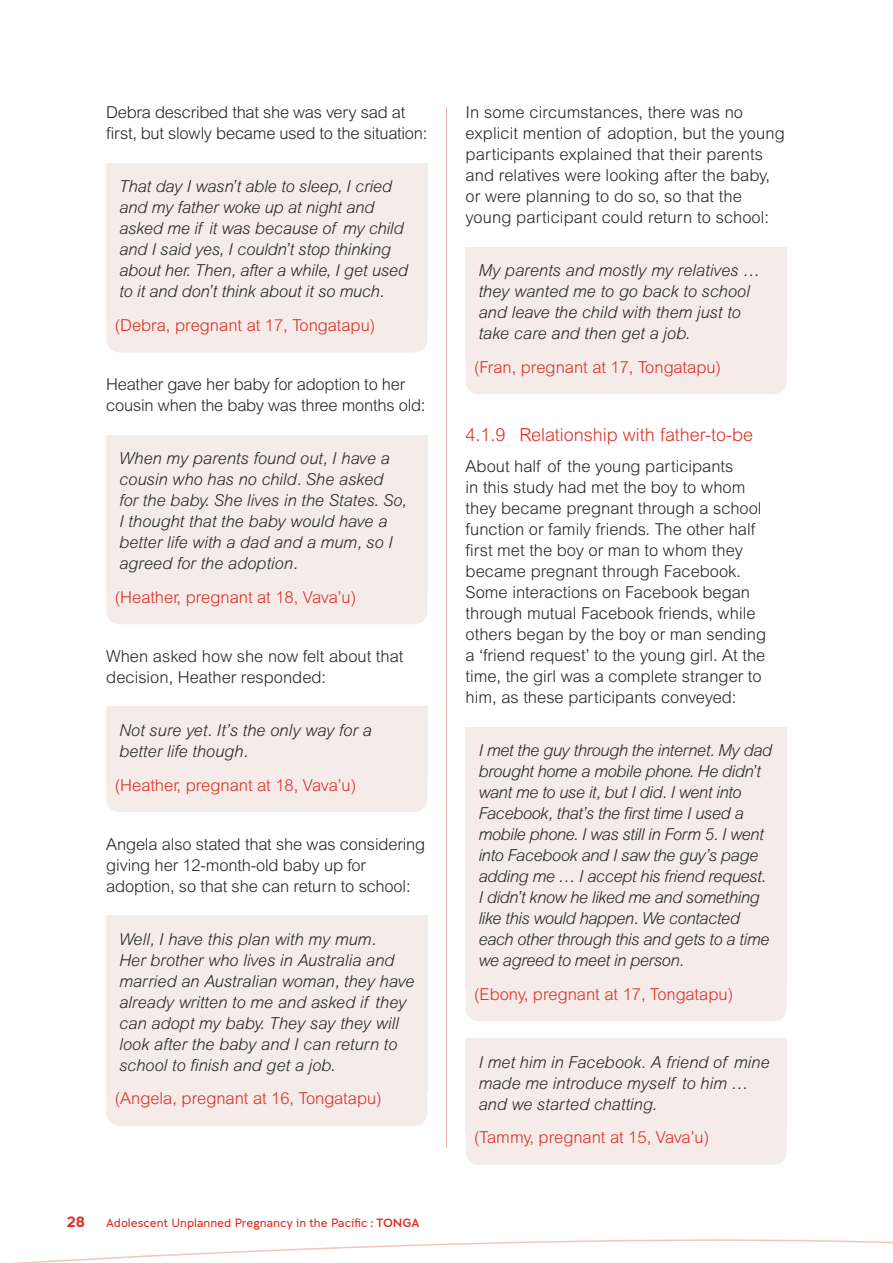
<style>
.page{position:relative;width:893px;height:1263px;background:#fff}
.page>*{position:absolute;margin:0;border:0;box-sizing:border-box;transform-origin:0 0}
.t1{font:300 18px "Arial MT Pro";color:#dc2e23}
.t2{font:italic 300 16.5px/21px "Arial MT Pro";letter-spacing:-.01em;color:#252627}
.t3{font:300 16.5px/21px "Arial MT Pro";color:#252627}
.t4{font:300 16.5px "Arial MT Pro";color:#dc2e23}
.t5{font:700 15px "Clancy";color:#dc2e23}
.t6{font:300 12px "Clancy";color:#dc2e23}
.s1{font-weight:400}
</style>
<div class="page">
<svg style="left:11px;top:1239px;width:882px;height:24px"></svg>
<div style="left:106px;top:163px;width:321px;height:156px;background:#f5ece9"></div>
<div style="left:106px;top:319px;width:321px;height:33px;background:#f5ece9"></div>
<div style="left:106px;top:435px;width:321px;height:155px;background:#f5ece9"></div>
<div style="left:106px;top:590px;width:321px;height:34px;background:#f5ece9"></div>
<div style="left:106px;top:707px;width:321px;height:71px;background:#f5ece9"></div>
<div style="left:106px;top:778px;width:321px;height:34px;background:#f5ece9"></div>
<div style="left:106px;top:915px;width:321px;height:177px;background:#f5ece9"></div>
<div style="left:106px;top:1092px;width:321px;height:34px;background:#f5ece9"></div>
<div style="left:466px;top:247px;width:321px;height:114px;background:#f5ece9"></div>
<div style="left:466px;top:361px;width:321px;height:33px;background:#f5ece9"></div>
<div style="left:466px;top:727px;width:321px;height:260px;background:#f5ece9"></div>
<div style="left:466px;top:987px;width:321px;height:34px;background:#f5ece9"></div>
<div style="left:466px;top:1038px;width:321px;height:93px;background:#f5ece9"></div>
<div style="left:466px;top:1131px;width:321px;height:34px;background:#f5ece9"></div>
<hr style="left:446px;top:106px;width:1px;height:1042px;background:#f2b5b0">
<p class="t3" style="left:106px;top:102px;width:322px">Debra described that she was very sad at first, but slowly became used to the situation:</p>
<p class="t2" style="left:119px;top:176px;width:290px">That day I wasn’t able to sleep, I cried and my father woke up at night and asked me if it was because of my child and I said yes, I couldn’t stop thinking about her. Then, after a while, I get used to it and don’t think about it so much.</p>
<p class="t4" style="left:115px;top:315px;width:262px">(Debra, pregnant at 17, Tongatapu)</p>
<p class="t3" style="left:106px;top:374px;width:321px">Heather gave her baby for adoption to her cousin when the baby was three months old:</p>
<p class="t2" style="left:119px;top:448px;width:289px">When my parents found out, I have a cousin who has no child. She asked<br>for the baby. She lives in the States. So, I thought that the baby would have a better life with a dad and a mum, so I agreed for the adoption.</p>
<p class="t4" style="left:115px;top:587px;width:243px">(Heather, pregnant at 18, Vava’u)</p>
<p class="t3" style="left:106px;top:646px;width:298px">When asked how she now felt about that decision, Heather responded:</p>
<p class="t2" style="left:119px;top:720px;width:254px">Not sure yet. It’s the only way for a better life though.</p>
<p class="t4" style="left:115px;top:775px;width:243px">(Heather, pregnant at 18, Vava’u)</p>
<p class="t3" style="left:106px;top:834px;width:321px">Angela also stated that she was considering giving her 12-month-old baby up for adoption, so that she can return to school:</p>
<p class="t2" style="left:119px;top:929px;width:297px">Well, I have this plan with my mum.<br>Her brother who lives in Australia and married an Australian woman, they have already written to me and asked if they can adopt my baby. They say they will look after the baby and I can return to school to finish and get a job.</p>
<p class="t4" style="left:115px;top:1088px;width:268px">(Angela, pregnant at 16, Tongatapu)</p>
<p class="t5" style="left:67px;top:1213px;width:20px">28</p>
<p class="t6" style="left:106px;top:1216px;width:315px">Adolescent Unplanned Pregnancy in the Pacific <span class="s1">: TONGA</span></p>
<p class="t3" style="left:466px;top:102px;width:321px">In some circumstances, there was no explicit mention of adoption, but the young participants explained that their parents and relatives were looking after the baby, or were planning to do so, so that the young participant could return to school:</p>
<p class="t2" style="left:478px;top:260px;width:283px">My parents and mostly my relatives … they wanted me to go back to school and leave the child with them just to take care and then get a job.</p>
<p class="t4" style="left:474px;top:357px;width:248px">(Fran, pregnant at 17, Tongatapu)</p>
<p class="t1" style="left:466px;top:423px;width:289px">4.1.9 Relationship with father-to-be</p>
<p class="t3" style="left:466px;top:456px;width:302px">About half of the young participants<br>in this study had met the boy to whom they became pregnant through a school function or family friends. The other half first met the boy or man to whom they became pregnant through Facebook.<br>Some interactions on Facebook began through mutual Facebook friends, while others began by the boy or man sending a ‘friend request’ to the young girl. At the time, the girl was a complete stranger to him, as these participants conveyed:</p>
<p class="t2" style="left:478px;top:740px;width:295px">I met the guy through the internet. My dad brought home a mobile phone. He didn’t want me to use it, but I did. I went into Facebook, that’s the first time I used a mobile phone. I was still in Form 5. I went into Facebook and I saw the guy’s page adding me … I accept his friend request.<br>I didn’t know he liked me and something like this would happen. We contacted each other through this and gets to a time we agreed to meet in person.</p>
<p class="t4" style="left:474px;top:984px;width:261px">(Ebony, pregnant at 17, Tongatapu)</p>
<p class="t2" style="left:478px;top:1052px;width:293px">I met him in Facebook. A friend of mine made me introduce myself to him … and we started chatting.</p>
<p class="t4" style="left:474px;top:1127px;width:237px">(Tammy, pregnant at 15, Vava’u)</p>
</div>
